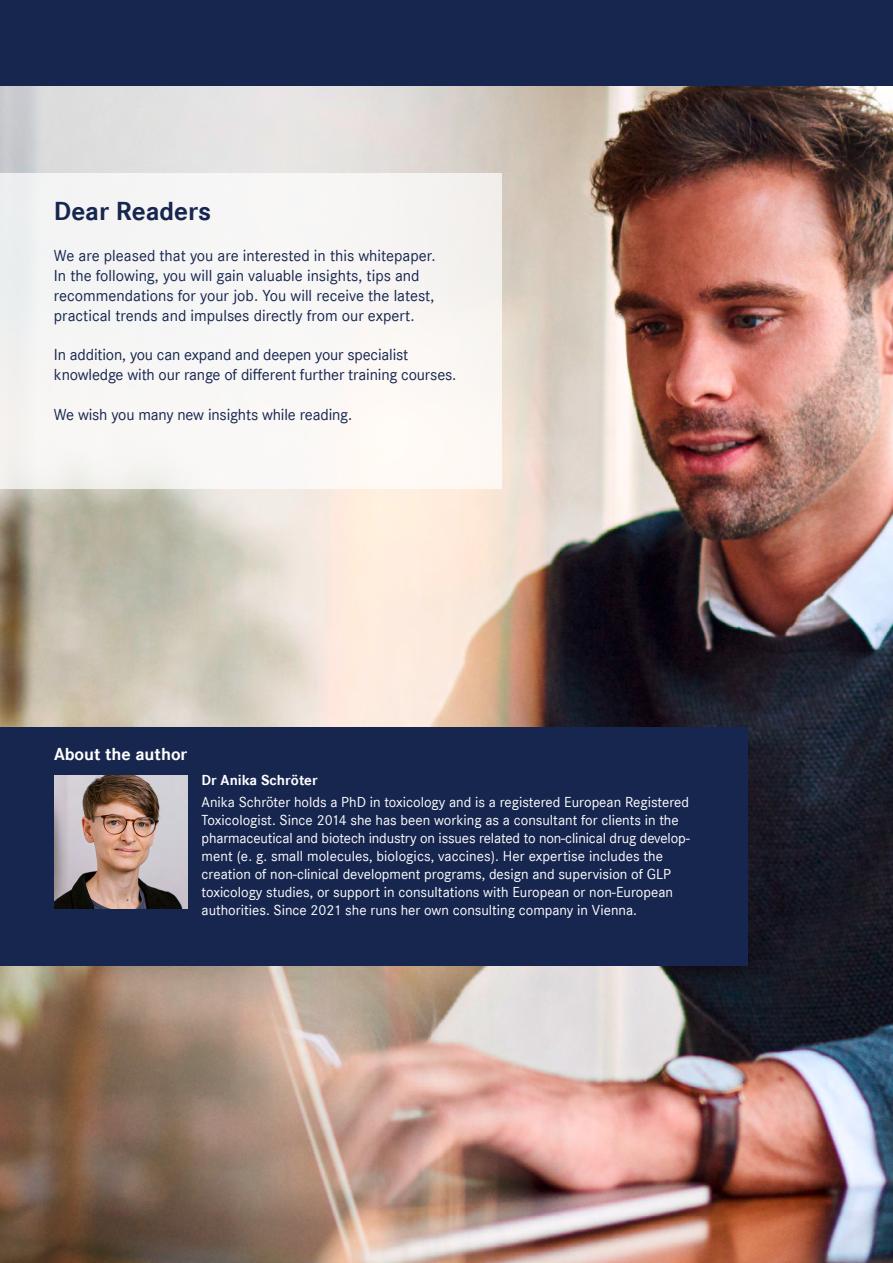
<style>
.page{position:relative;width:893px;height:1263px;background:#fff}
.page>*{position:absolute;margin:0;border:0;box-sizing:border-box;transform-origin:0 0}
.t1{font:700 27px "Corporate S";color:#17264f}
.t2{font:700 18px "Corporate S";color:#fff}
.t3{font:16.5px/19.8px "Corporate S";letter-spacing:-.005em;color:#17264f}
.t4{font:15px/18px "Corporate S";color:#fff}
.t5{font:700 15px "Corporate S";color:#fff}
</style>
<div class="page">
<img style="left:0;top:85px;width:893px;height:1178px">
<div style="left:0;top:0;width:893px;height:85px;background:#17264f"></div>
<div style="left:0;top:173px;width:502px;height:316px;background:#f7f6f5"></div>
<div style="left:0;top:727px;width:747px;height:238px;background:#17264f"></div>
<img style="left:54px;top:775px;width:134px;height:133px">
<h1 class="t1" style="left:54px;top:195px;width:159px">Dear Readers</h1>
<p class="t3" style="left:54px;top:246px;width:383px">We are pleased that you are interested in this whitepaper.<br>In the following, you will gain valuable insights, tips and recommendations for your job. You will receive the latest, practical trends and impulses directly from our expert.</p>
<p class="t3" style="left:54px;top:345px;width:404px">In addition, you can expand and deepen your specialist knowledge with our range of different further training courses.</p>
<p class="t3" style="left:54px;top:404px;width:300px">We wish you many new insights while reading.</p>
<p class="t2" style="left:54px;top:744px;width:135px">About the author</p>
<p class="t5" style="left:202px;top:771px;width:118px">Dr Anika Schröter</p>
<p class="t4" style="left:202px;top:793px;width:490px">Anika Schröter holds a PhD in toxicology and is a registered European Registered Toxicologist. Since 2014 she has been working as a consultant for clients in the pharmaceutical and biotech industry on issues related to non-clinical drug develop&shy;ment (e. g. small molecules, biologics, vaccines). Her expertise includes the creation of non-clinical development programs, design and supervision of GLP toxicology studies, or support in consultations with European or non-European authorities. Since 2021 she runs her own consulting company in Vienna.</p>
</div>
